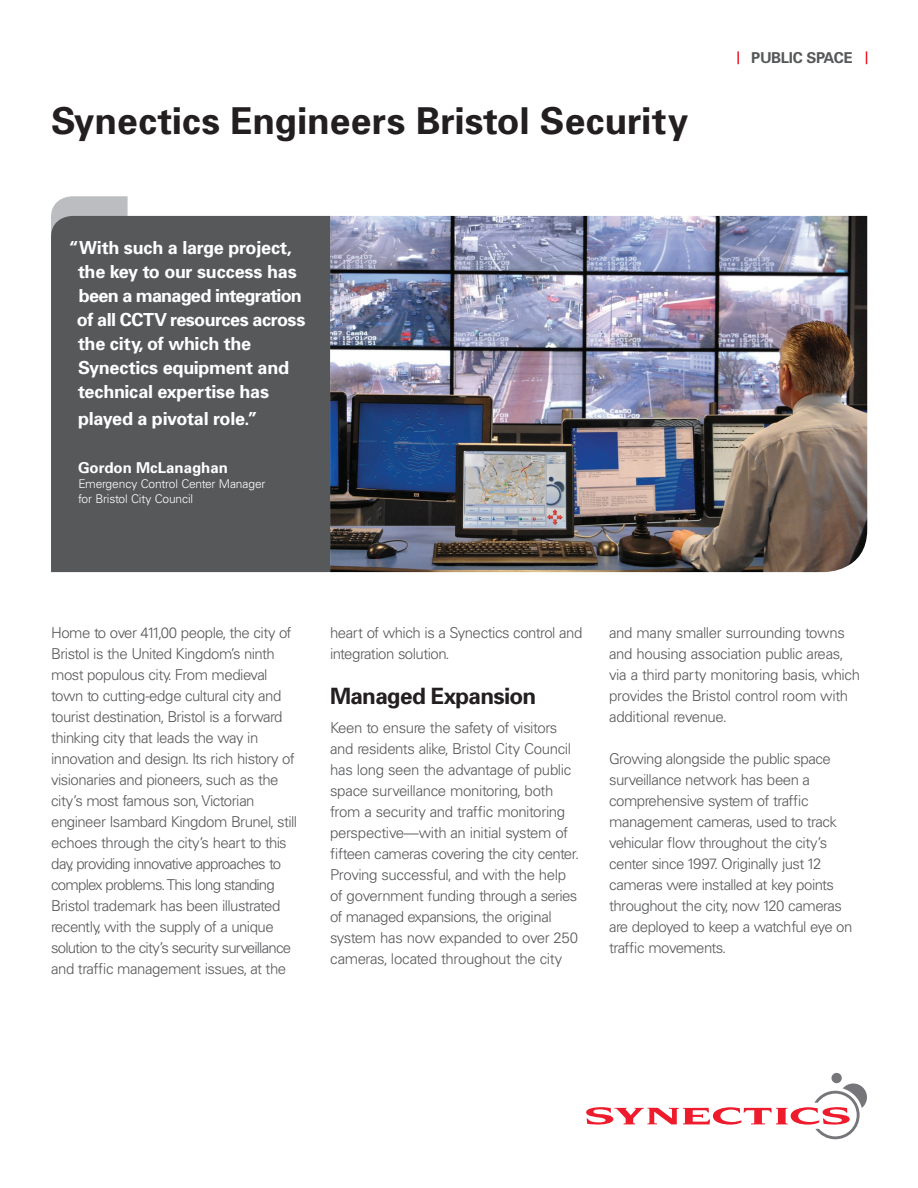
<style>
.page{position:relative;width:918px;height:1188px;background:#fff}
.page>*{position:absolute;margin:0;border:0;box-sizing:border-box;transform-origin:0 0}
.t1{font:700 37.05px "Univers";color:#231f20}
.t2{font:700 22.5px "Univers";letter-spacing:-.03em;color:#231f20}
.t3{font:700 18px/24px "Univers";letter-spacing:-.015em;color:#fff}
.t4{font:300 15px/21px "Univers";letter-spacing:-.035em;color:#57585a}
.t5{font:700 15px "Univers";color:#fff}
.t6{font:700 15px "Univers";letter-spacing:-.02em;color:#57585a}
.t7{font:300 12px/15px "Univers";letter-spacing:-.015em;color:#fff}
</style>
<div class="page">
<div style="left:831px;top:1073px;width:11px;height:10px;background:#76767a;border-radius:50%"></div>
<svg style="left:586px;top:1084px;width:281px;height:55px"></svg>
<img style="left:330px;top:216px;width:537px;height:356px">
<svg style="left:51px;top:196px;width:77px;height:20px;background:#c0c1c4"></svg>
<div style="left:51px;top:216px;width:279px;height:356px;background:#57585a"></div>
<svg style="left:866px;top:51px;width:1px;height:13px"></svg>
<svg style="left:737px;top:51px;width:2px;height:13px"></svg>
<h1 class="t1" style="left:51px;top:97px;width:639px">Synectics Engineers Bristol Security</h1>
<p class="t3" style="left:77px;top:235px;width:230px;text-indent:-8px">“With such a large project, the key to our success has been a managed integration of all CCTV resources across the city, of which the<br>Synectics equipment and technical expertise has</p>
<p class="t3" style="left:78px;top:406px;width:181px">played a pivotal role.”</p>
<p class="t5" style="left:78px;top:458px;width:151px">Gordon McLanaghan</p>
<p class="t7" style="left:78px;top:476px;width:189px">Emergency Control Center Manager for Bristol City Council</p>
<p class="t6" style="left:751px;top:48px;width:103px">PUBLIC SPACE</p>
<p class="t4" style="left:330px;top:621px;width:254px">heart of which is a Synectics control and integration solution.</p>
<h2 class="t2" style="left:330px;top:681px;width:208px">Managed Expansion</h2>
<p class="t4" style="left:330px;top:717px;width:251px">Keen to ensure the safety of visitors and residents alike, Bristol City Council has long seen the advantage of public space surveillance monitoring, both from a security and traffic monitoring perspective—with an initial system of fifteen cameras covering the city center.<br>Proving successful, and with the help of government funding through a series of managed expansions, the original system has now expanded to over 250 cameras, located throughout the city</p>
<p class="t4" style="left:51px;top:621px;width:247px">Home to over 411,00 people, the city of Bristol is the United Kingdom’s ninth most populous city. From medieval town to cutting-edge cultural city and tourist destination, Bristol is a forward thinking city that leads the way in innovation and design. Its rich history of visionaries and pioneers, such as the city’s most famous son, Victorian engineer Isambard Kingdom Brunel, still echoes through the city’s heart to this day, providing innovative approaches to complex problems. This long standing Bristol trademark has been illustrated recently, with the supply of a unique solution to the city’s security surveillance and traffic management issues, at the</p>
<p class="t4" style="left:609px;top:621px;width:253px">and many smaller surrounding towns and housing association public areas, via a third party monitoring basis, which provides the Bristol control room with additional revenue.</p>
<p class="t4" style="left:609px;top:747px;width:245px">Growing alongside the public space surveillance network has been a comprehensive system of traffic management cameras, used to track vehicular flow throughout the city’s center since 1997. Originally just 12 cameras were installed at key points throughout the city, now 120 cameras are deployed to keep a watchful eye on traffic movements.</p>
</div>
